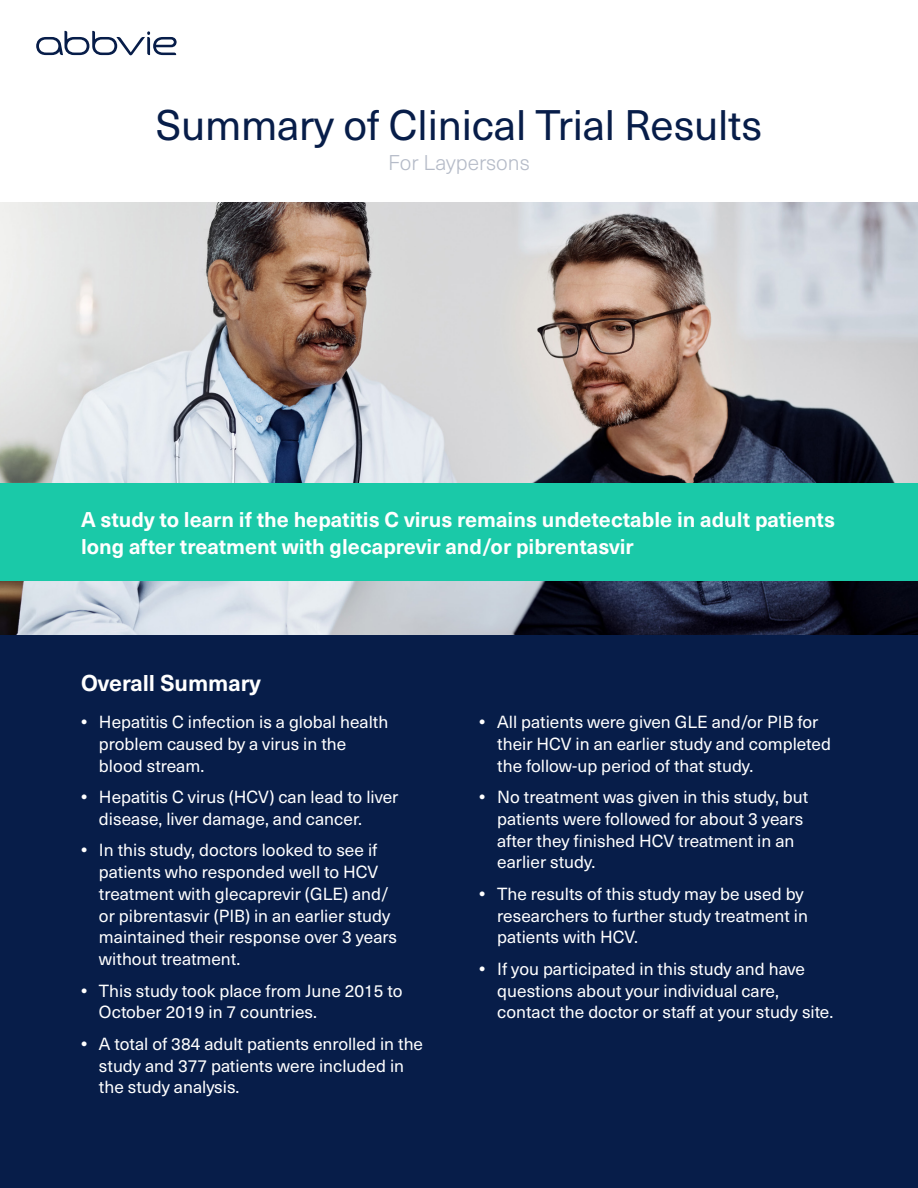
<style>
.page{position:relative;width:918px;height:1188px;background:#fff}
.page>*{position:absolute;margin:0;border:0;box-sizing:border-box;transform-origin:0 0}
.t1{font:42px "Neue Haas Unica Pro";letter-spacing:-.005em;color:#071d49}
.t2{font:700 22.5px "Neue Haas Unica Pro";color:#fff}
.t3{font:700 21px/27px "Neue Haas Unica Pro";color:#fff}
.t4{font:300 21px "Neue Haas Unica Pro";color:#b5bbc8}
.t5{font:17.25px/21.8px "Neue Haas Unica Pro";color:#fff}
.s1{font-weight:700}
</style>
<div class="page">
<div style="left:0;top:580px;width:918px;height:608px;background:#071d49"></div>
<img style="left:0;top:202px;width:918px;height:432px">
<div style="left:0;top:483px;width:918px;height:97px;background:#1ac9a8"></div>
<svg style="left:36px;top:31px;width:141px;height:24px"></svg>
<h1 class="t1" style="left:156px;top:100px;width:608px">Summary of Clinical Trial Results</h1>
<p class="t4" style="left:388px;top:150px;width:143px">For Laypersons</p>
<p class="t3" style="left:81px;top:506px;width:756px">A study to learn if the hepatitis C virus remains undetectable in adult patients long after treatment with glecaprevir and/or pibrentasvir</p>
<h2 class="t2" style="left:81px;top:669px;width:181px">Overall Summary</h2>
<p class="t5" style="left:99px;top:711px;width:291px;text-indent:-18px"><span class="s1">•</span> Hepatitis C infection is a global health problem caused by a virus in the blood stream.</p>
<p class="t5" style="left:99px;top:786px;width:301px;text-indent:-18px"><span class="s1">•</span> Hepatitis C virus (HCV) can lead to liver disease, liver damage, and cancer.</p>
<p class="t5" style="left:99px;top:840px;width:300px;text-indent:-18px"><span class="s1">•</span> In this study, doctors looked to see if patients who responded well to HCV treatment with glecaprevir (GLE) and/ or pibrentasvir (PIB) in an earlier study maintained their response over 3 years without treatment.</p>
<p class="t5" style="left:99px;top:980px;width:305px;text-indent:-18px"><span class="s1">•</span> This study took place from June 2015 to<br>October 2019 in 7 countries.</p>
<p class="t5" style="left:99px;top:1033px;width:326px;text-indent:-18px"><span class="s1">•</span> A total of 384 adult patients enrolled in the study and 377 patients were included in the study analysis.</p>
<p class="t5" style="left:497px;top:711px;width:335px;text-indent:-18px"><span class="s1">•</span> All patients were given GLE and/or PIB for their HCV in an earlier study and completed the follow-up period of that study.</p>
<p class="t5" style="left:497px;top:786px;width:313px;text-indent:-18px"><span class="s1">•</span> No treatment was given in this study, but patients were followed for about 3 years after they finished HCV treatment in an earlier study.</p>
<p class="t5" style="left:497px;top:883px;width:312px;text-indent:-18px"><span class="s1">•</span> The results of this study may be used by researchers to further study treatment in patients with HCV.</p>
<p class="t5" style="left:497px;top:958px;width:338px;text-indent:-18px"><span class="s1">•</span> If you participated in this study and have questions about your individual care, contact the doctor or staff at your study site.</p>
</div>
